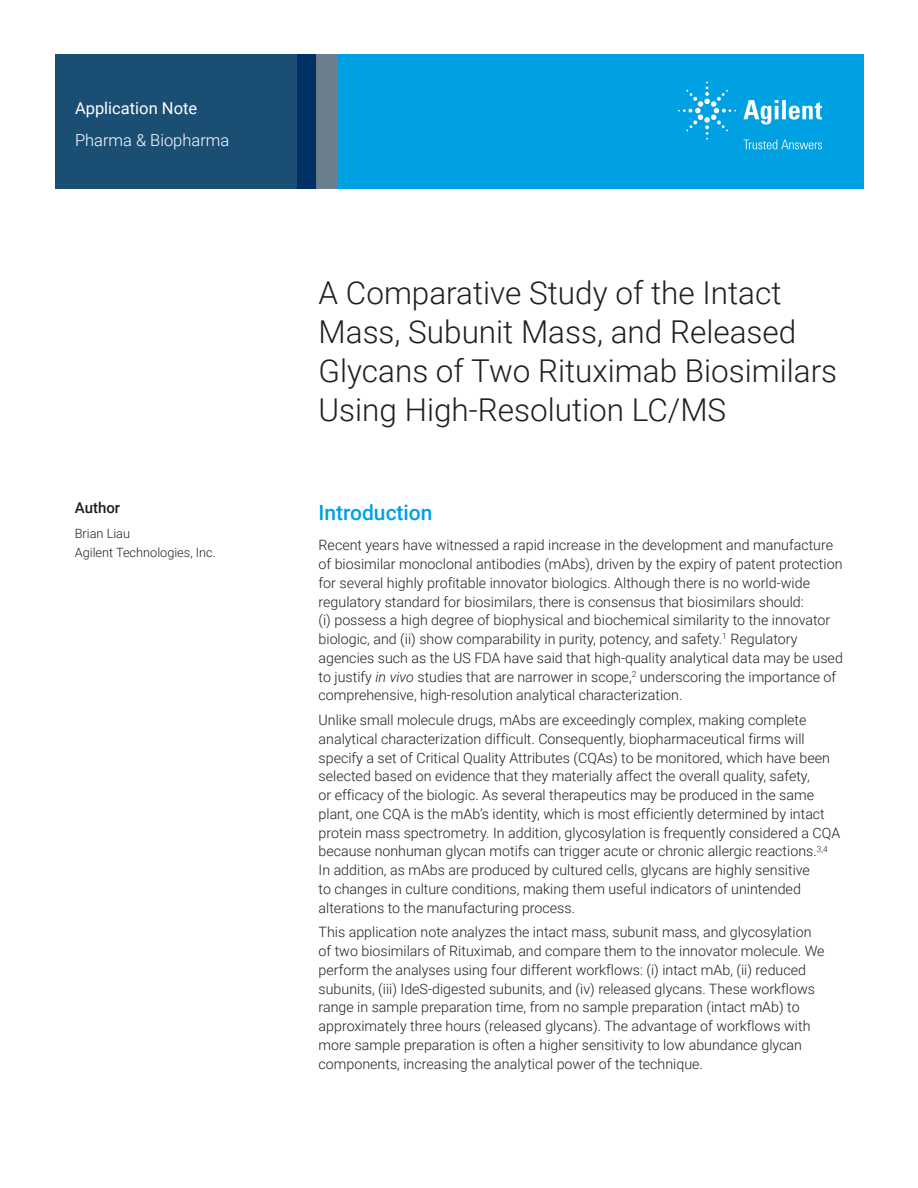
<style>
.page{position:relative;width:918px;height:1188px;background:#fff}
.page>*{position:absolute;margin:0;border:0;box-sizing:border-box;transform-origin:0 0}
.t1{font:300 31.5px/39px "Roboto";color:#231f20}
.Header_1{font:500 21px "Roboto";color:#00a1e3}
.Area_Identifier{font:300 16.5px "Roboto";color:#fff}
.Doctype{font:16.5px "Roboto";color:#fff}
.DATA_author_title{font:500 15px "Roboto";color:#231f20}
.Text{font:300 14.25px/18.8px "Roboto";color:#231f20}
.DATA_author_name___i{font:300 12.75px/18.8px "Roboto";color:#231f20}
.s1{font-style:italic}
</style>
<div class="page">
<div style="left:297px;top:54px;width:567px;height:135px;background:#00a1e3"></div>
<svg style="left:55px;top:54px;width:261px;height:135px;background:#184b71"></svg>
<div style="left:316px;top:54px;width:22px;height:135px;background:#6b808c"></div>
<svg style="left:743px;top:100px;width:79px;height:25px"></svg>
<svg style="left:678px;top:82px;width:58px;height:58px"></svg>
<svg style="left:744px;top:140px;width:78px;height:9px"></svg>
<p class="Doctype" style="left:75px;top:96px;width:124px">Application Note</p>
<p class="Area_Identifier" style="left:75px;top:129px;width:156px">Pharma &amp; Biopharma</p>
<p class="DATA_author_title" style="left:75px;top:498px;width:47px">Author</p>
<p class="DATA_author_name___i" style="left:75px;top:524px;width:143px">Brian Liau<br>Agilent Technologies, Inc.</p>
<p class="t1" style="left:319px;top:272px;width:520px">A Comparative Study of the Intact Mass, Subunit Mass, and Released Glycans of Two Rituximab Biosimilars Using High-Resolution LC/MS</p>
<p class="Header_1" style="left:319px;top:498px;width:116px">Introduction</p>
<p class="Text" style="left:319px;top:535px;width:526px">Recent years have witnessed a rapid increase in the development and manufacture of biosimilar monoclonal antibodies (mAbs), driven by the expiry of patent protection for several highly profitable innovator biologics. Although there is no world-wide regulatory standard for biosimilars, there is consensus that biosimilars should:<br>(i) possess a high degree of biophysical and biochemical similarity to the innovator biologic, and (ii) show comparability in purity, potency, and safety.<sup>1</sup> Regulatory agencies such as the US FDA have said that high-quality analytical data may be used to justify <span class="s1">in vivo</span> studies that are narrower in scope,<sup>2</sup> underscoring the importance of comprehensive, high-resolution analytical characterization.</p>
<p class="Text" style="left:319px;top:710px;width:523px">Unlike small molecule drugs, mAbs are exceedingly complex, making complete analytical characterization difficult. Consequently, biopharmaceutical firms will specify a set of Critical Quality Attributes (CQAs) to be monitored, which have been selected based on evidence that they materially affect the overall quality, safety,<br>or efficacy of the biologic. As several therapeutics may be produced in the same plant, one CQA is the mAb’s identity, which is most efficiently determined by intact protein mass spectrometry. In addition, glycosylation is frequently considered a CQA because nonhuman glycan motifs can trigger acute or chronic allergic reactions.<sup>3,4<br></sup>In addition, as mAbs are produced by cultured cells, glycans are highly sensitive<br>to changes in culture conditions, making them useful indicators of unintended alterations to the manufacturing process.</p>
<p class="Text" style="left:319px;top:922px;width:508px">This application note analyzes the intact mass, subunit mass, and glycosylation of two biosimilars of Rituximab, and compare them to the innovator molecule. We perform the analyses using four different workflows: (i) intact mAb, (ii) reduced subunits, (iii) IdeS-digested subunits, and (iv) released glycans. These workflows range in sample preparation time, from no sample preparation (intact mAb) to approximately three hours (released glycans). The advantage of workflows with more sample preparation is often a higher sensitivity to low abundance glycan components, increasing the analytical power of the technique.</p>
</div>
